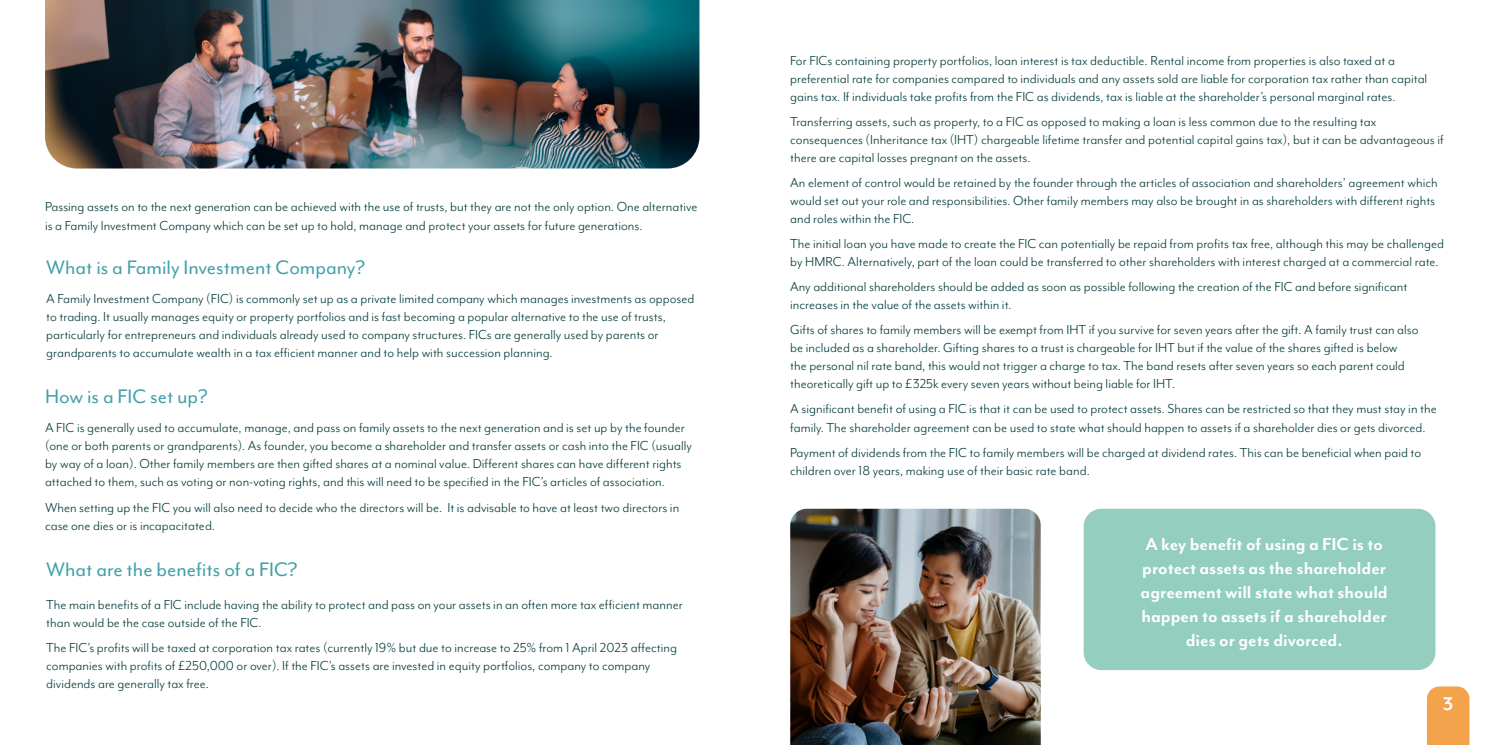
<style>
.page{position:relative;width:1489px;height:745px;background:#fff}
.page>*{position:absolute;margin:0;border:0;box-sizing:border-box;transform-origin:0 0}
.t1{font:22.5px "Mr Eaves Mod OT";color:#43a0aa}
.t2{font:22.5px "Mr Eaves Mod OT";color:#3ea1a9}
.t3{font:700 21.25px "Mr Eaves Mod OT";color:#fff}
.t4{font:700 20px/24px "Mr Eaves Mod OT";color:#fff;text-align:center}
.t5{font:15px/18px "Mr Eaves Mod OT";color:#023a3a}
</style>
<div class="page">
<div style="left:1427px;top:686px;width:42px;height:58px;background:#f3a34c"></div>
<img style="left:45px;top:0;width:654px;height:168px">
<div style="left:1083px;top:508px;width:352px;height:161px;background:#93cebf;border-radius:18px"></div>
<img style="left:790px;top:508px;width:250px;height:236px">
<p class="t5" style="left:45px;top:198px;width:654px">Passing assets on to the next generation can be achieved with the use of trusts, but they are not the only option. One alternative is a Family Investment Company which can be set up to hold, manage and protect your assets for future generations.</p>
<h1 class="t1" style="left:46px;top:255px;width:320px">What is a Family Investment Company?</h1>
<p class="t5" style="left:46px;top:289px;width:649px">A Family Investment Company (FIC) is commonly set up as a private limited company which manages investments as opposed to trading. It usually manages equity or property portfolios and is fast becoming a popular alternative to the use of trusts, particularly for entrepreneurs and individuals already used to company structures. FICs are generally used by parents or grandparents to accumulate wealth in a tax efficient manner and to help with succession planning.</p>
<h1 class="t1" style="left:45px;top:383px;width:164px">How is a FIC set up?</h1>
<p class="t5" style="left:45px;top:418px;width:648px">A FIC is generally used to accumulate, manage, and pass on family assets to the next generation and is set up by the founder (one or both parents or grandparents). As founder, you become a shareholder and transfer assets or cash into the FIC (usually by way of a loan). Other family members are then gifted shares at a nominal value. Different shares can have different rights attached to them, such as voting or non-voting rights, and this will need to be specified in the FIC’s articles of association.</p>
<p class="t5" style="left:45px;top:497px;width:635px">When setting up the FIC you will also need to decide who the directors will be. It is advisable to have at least two directors in case one dies or is incapacitated.</p>
<h1 class="t2" style="left:46px;top:556px;width:253px">What are the benefits of a FIC?</h1>
<p class="t5" style="left:46px;top:595px;width:638px">The main benefits of a FIC include having the ability to protect and pass on your assets in an often more tax efficient manner than would be the case outside of the FIC.</p>
<p class="t5" style="left:46px;top:638px;width:632px">The FIC’s profits will be taxed at corporation tax rates (currently 19% but due to increase to 25% from 1 April 2023 affecting companies with profits of £250,000 or over). If the FIC’s assets are invested in equity portfolios, company to company dividends are generally tax free.</p>
<p class="t5" style="left:790px;top:51px;width:638px">For FICs containing property portfolios, loan interest is tax deductible. Rental income from properties is also taxed at a preferential rate for companies compared to individuals and any assets sold are liable for corporation tax rather than capital gains tax. If individuals take profits from the FIC as dividends, tax is liable at the shareholder’s personal marginal rates.</p>
<p class="t5" style="left:790px;top:112px;width:654px">Transferring assets, such as property, to a FIC as opposed to making a loan is less common due to the resulting tax consequences (Inheritance tax (IHT) chargeable lifetime transfer and potential capital gains tax), but it can be advantageous if there are capital losses pregnant on the assets.</p>
<p class="t5" style="left:790px;top:173px;width:649px">An element of control would be retained by the founder through the articles of association and shareholders’ agreement which would set out your role and responsibilities. Other family members may also be brought in as shareholders with different rights and roles within the FIC.</p>
<p class="t5" style="left:790px;top:234px;width:655px">The initial loan you have made to create the FIC can potentially be repaid from profits tax free, although this may be challenged by HMRC. Alternatively, part of the loan could be transferred to other shareholders with interest charged at a commercial rate.</p>
<p class="t5" style="left:790px;top:277px;width:618px">Any additional shareholders should be added as soon as possible following the creation of the FIC and before significant increases in the value of the assets within it.</p>
<p class="t5" style="left:790px;top:320px;width:630px">Gifts of shares to family members will be exempt from IHT if you survive for seven years after the gift. A family trust can also be included as a shareholder. Gifting shares to a trust is chargeable for IHT but if the value of the shares gifted is below<br>the personal nil rate band, this would not trigger a charge to tax. The band resets after seven years so each parent could theoretically gift up to £325k every seven years without being liable for IHT.</p>
<p class="t5" style="left:790px;top:399px;width:648px">A significant benefit of using a FIC is that it can be used to protect assets. Shares can be restricted so that they must stay in the family. The shareholder agreement can be used to state what should happen to assets if a shareholder dies or gets divorced.</p>
<p class="t5" style="left:790px;top:442px;width:632px">Payment of dividends from the FIC to family members will be charged at dividend rates. This can be beneficial when paid to children over 18 years, making use of their basic rate band.</p>
<h3 class="t4" style="left:1140px;top:531px;width:249px">A key benefit of using a FIC is to protect assets as the shareholder agreement will state what should happen to assets if a shareholder dies or gets divorced.</h3>
<h2 class="t3" style="left:1442px;top:691px;width:12px">3</h2>
</div>
